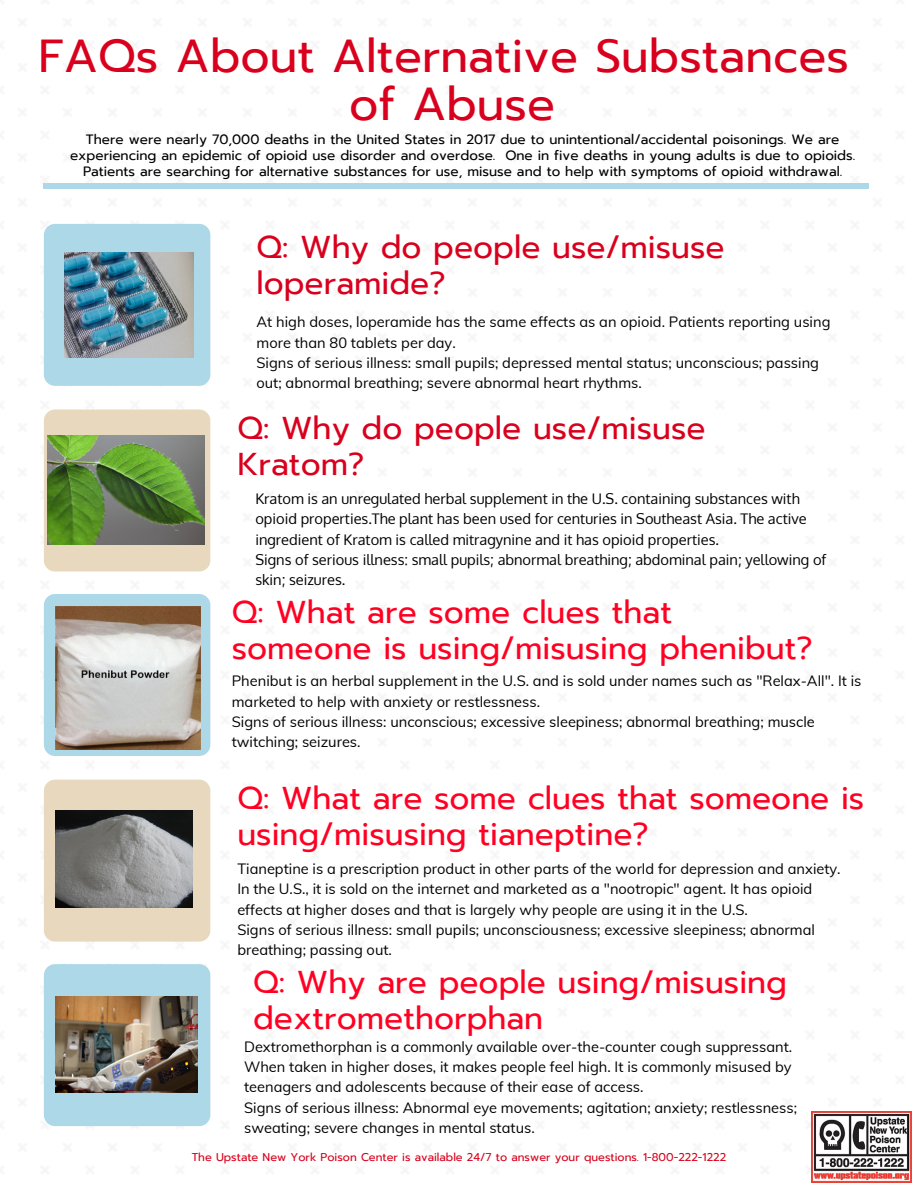
<style>
.page{position:relative;width:918px;height:1188px;background:#fff}
.page>*{position:absolute;margin:0;border:0;box-sizing:border-box;transform-origin:0 0}
.t1{font:46.2px/48.3px "Prompt";color:#d9001d;text-align:center}
.t2{font:31.5px/36px "Prompt";color:#f02}
.t3{font:31.5px/36px "Prompt";color:#d9001d}
.t4{font:14.7px/20.2px "Muli";color:#000}
.t5{font:14.7px/20.2px "Oxygen";color:#000}
.t6{font:13.5px/15.8px "Prompt";color:#000;text-align:center}
.t7{font:11.25px "Prompt";color:#d9001d}
</style>
<div class="page">
<div style="left:44px;top:780px;width:166px;height:162px;background:#e8d9be"></div>
<div style="left:44px;top:224px;width:166px;height:162px;background:#add8e8"></div>
<div style="left:44px;top:410px;width:166px;height:162px;background:#e8d9be"></div>
<div style="left:44px;top:594px;width:166px;height:162px;background:#add8e8"></div>
<div style="left:43px;top:183px;width:826px;height:6px;background:#add8e8"></div>
<div style="left:44px;top:964px;width:166px;height:162px;background:#add8e8"></div>
<img style="left:55px;top:997px;width:143px;height:95px">
<img style="left:64px;top:252px;width:130px;height:106px">
<img style="left:47px;top:435px;width:158px;height:109px">
<img style="left:55px;top:606px;width:145px;height:143px">
<img style="left:55px;top:810px;width:137px;height:98px">
<img style="left:811px;top:1112px;width:100px;height:70px">
<h1 class="t1" style="left:38px;top:32px;width:812px">FAQs About Alternative Substances of Abuse</h1>
<p class="t6" style="left:70px;top:131px;width:787px">There were nearly 70,000 deaths in the United States in 2017 due to unintentional/accidental poisonings. We are experiencing an epidemic of opioid use disorder and overdose. One in five deaths in young adults is due to opioids.<br>Patients are searching for alternative substances for use, misuse and to help with symptoms of opioid withdrawal.</p>
<h2 class="t3" style="left:256px;top:229px;width:470px">Q: Why do people use/misuse loperamide?</h2>
<p class="t4" style="left:256px;top:311px;width:576px">At high doses, loperamide has the same effects as an opioid. Patients reporting using more than 80 tablets per day.<br>Signs of serious illness: small pupils; depressed mental status; unconscious; passing out; abnormal breathing; severe abnormal heart rhythms.</p>
<h2 class="t3" style="left:237px;top:410px;width:470px">Q: Why do people use/misuse<br>Kratom?</h2>
<p class="t5" style="left:255px;top:489px;width:573px">Kratom is an unregulated herbal supplement in the U.S. containing substances with opioid properties.The plant has been used for centuries in Southeast Asia. The active ingredient of Kratom is called mitragynine and it has opioid properties.<br>Signs of serious illness: small pupils; abnormal breathing; abdominal pain; yellowing of skin; seizures.</p>
<h2 class="t2" style="left:232px;top:594px;width:582px">Q: What are some clues that someone is using/misusing phenibut?</h2>
<p class="t4" style="left:232px;top:670px;width:631px">Phenibut is an herbal supplement in the U.S. and is sold under names such as "Relax-All". It is marketed to help with anxiety or restlessness.<br>Signs of serious illness: unconscious; excessive sleepiness; abnormal breathing; muscle twitching; seizures.</p>
<h2 class="t2" style="left:237px;top:780px;width:629px">Q: What are some clues that someone is using/misusing tianeptine?</h2>
<p class="t4" style="left:237px;top:858px;width:605px">Tianeptine is a prescription product in other parts of the world for depression and anxiety.<br>In the U.S., it is sold on the internet and marketed as a "nootropic" agent. It has opioid effects at higher doses and that is largely why people are using it in the U.S.<br>Signs of serious illness: small pupils; unconsciousness; excessive sleepiness; abnormal breathing; passing out.</p>
<h2 class="t2" style="left:253px;top:964px;width:535px">Q: Why are people using/misusing dextromethorphan</h2>
<p class="t4" style="left:244px;top:1036px;width:555px">Dextromethorphan is a commonly available over-the-counter cough suppressant.<br>When taken in higher doses, it makes people feel high. It is commonly misused by teenagers and adolescents because of their ease of access.<br>Signs of serious illness: Abnormal eye movements; agitation; anxiety; restlessness; sweating; severe changes in mental status.</p>
<p class="t7" style="left:192px;top:1149px;width:536px">The Upstate New York Poison Center is available 24/7 to answer your questions. 1-800-222-1222</p>
</div>
